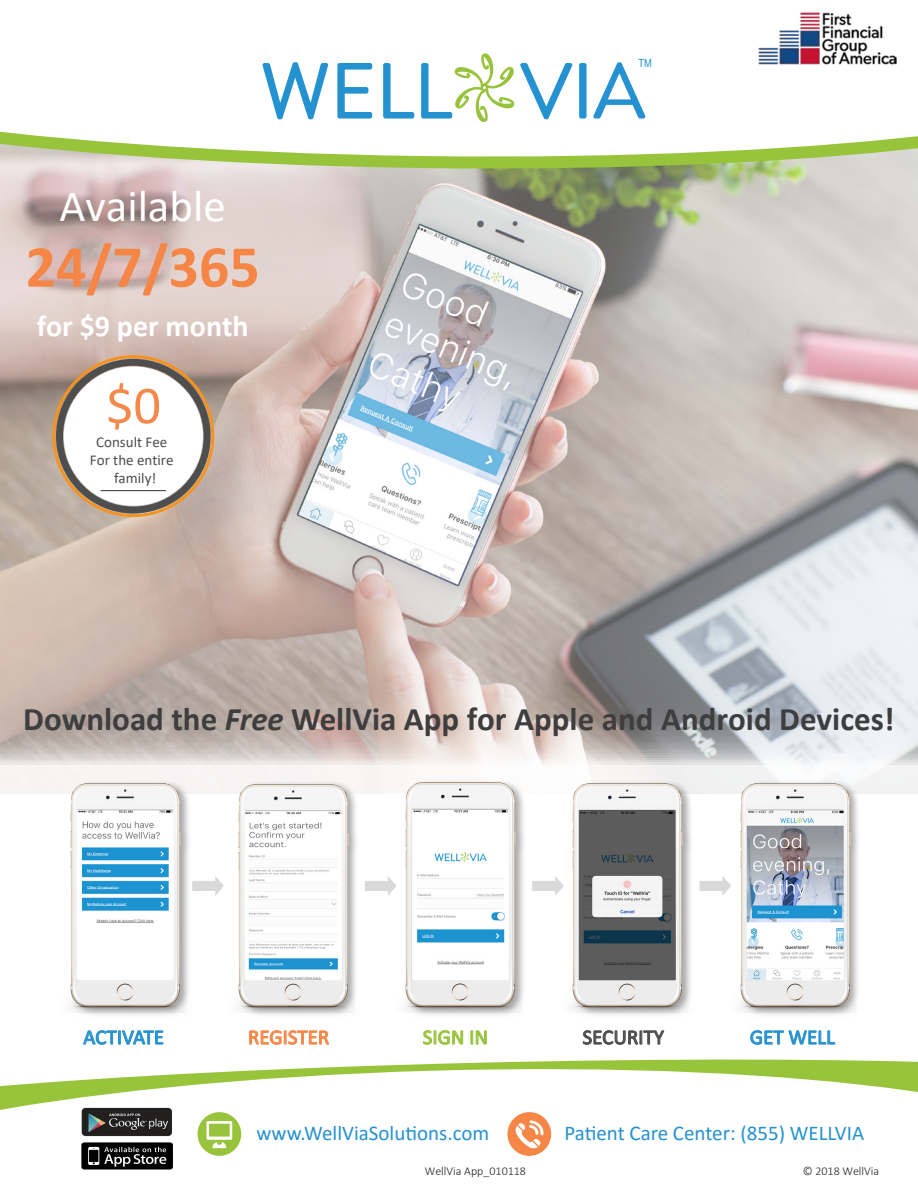
<style>
.page{position:relative;width:918px;height:1188px;background:#fff}
.page>*{position:absolute;margin:0;border:0;box-sizing:border-box;transform-origin:0 0}
.t1{font:700 60px "Calibri";color:#f58646}
.t2{font:54px "Calibri";color:#f5884b}
.t3{font:45px "Calibri";color:#fff}
.t4{font:700 33px "Calibri";color:#3e3e3f}
.t5{font:700 30px "Calibri";color:#fff}
.t6{font:21px "Calibri";color:#2491d0}
.t7{font:21px "Calibri";color:#f58646}
.t8{font:21px "Calibri";color:#4b4c4d}
.t9{font:21px "Calibri";color:#98c33c}
.t10{font:15px/18px "Calibri";color:#4d4e4e;text-align:center}
.t11{font:300 12px "Calibri";color:#231f20}
.t12{font:11.25px "Arial Narrow";color:#2491d0}
.s1{font-style:italic}
</style>
<div class="page">
<img style="left:0;top:174px;width:918px;height:620px">
<svg style="left:0;top:48px;width:918px;height:126px"></svg>
<svg style="left:262px;top:62px;width:66px;height:57px"></svg>
<svg style="left:337px;top:63px;width:35px;height:56px"></svg>
<svg style="left:383px;top:63px;width:31px;height:56px"></svg>
<svg style="left:520px;top:63px;width:52px;height:56px"></svg>
<div style="left:579px;top:63px;width:8px;height:56px;background:#2491d0;border-radius:2px"></div>
<svg style="left:593px;top:62px;width:52px;height:57px"></svg>
<svg style="left:421px;top:53px;width:93px;height:69px"></svg>
<svg style="left:0;top:1060px;width:918px;height:96px"></svg>
<div style="left:64px;top:780px;width:132px;height:241px;background:#231f20;opacity:.39"></div>
<img style="left:62px;top:776px;width:125px;height:237px">
<div style="left:232px;top:780px;width:131px;height:241px;background:#231f20;opacity:.39"></div>
<img style="left:229px;top:776px;width:125px;height:237px">
<div style="left:398px;top:779px;width:133px;height:242px;background:#231f20;opacity:.39"></div>
<img style="left:396px;top:776px;width:126px;height:237px">
<div style="left:566px;top:780px;width:132px;height:241px;background:#231f20;opacity:.39"></div>
<img style="left:564px;top:776px;width:125px;height:237px">
<div style="left:734px;top:780px;width:131px;height:241px;background:#231f20;opacity:.39"></div>
<img style="left:731px;top:776px;width:125px;height:237px">
<svg style="left:83px;top:1030px;width:80px;height:15px"></svg>
<svg style="left:249px;top:1030px;width:80px;height:15px"></svg>
<svg style="left:423px;top:1030px;width:40px;height:15px"></svg>
<svg style="left:471px;top:1030px;width:16px;height:15px"></svg>
<svg style="left:583px;top:1030px;width:81px;height:15px"></svg>
<svg style="left:750px;top:1030px;width:85px;height:15px"></svg>
<div style="left:507px;top:1112px;width:44px;height:44px;background:#f58646;border-radius:50%"></div>
<svg style="left:514px;top:1120px;width:30px;height:30px"></svg>
<div style="left:198px;top:1112px;width:43px;height:44px;background:#98c33c;border-radius:50%"></div>
<svg style="left:207px;top:1121px;width:25px;height:27px"></svg>
<svg style="left:192px;top:876px;width:32px;height:20px"></svg>
<svg style="left:365px;top:876px;width:31px;height:20px"></svg>
<svg style="left:532px;top:876px;width:32px;height:20px"></svg>
<svg style="left:699px;top:876px;width:32px;height:20px"></svg>
<img style="left:81px;top:1107px;width:93px;height:63px">
<svg style="left:52px;top:355px;width:162px;height:162px"></svg>
<hr style="left:101px;top:490px;width:65px;height:1px;background:#4e4e4e">
<img style="left:759px;top:12px;width:138px;height:53px">
<p class="t3" style="left:59px;top:175px;width:168px">Available</p>
<p class="t1" style="left:26px;top:224px;width:236px">24/7/365</p>
<p class="t5" style="left:37px;top:305px;width:214px">for $9 per month</p>
<h2 class="t2" style="left:106px;top:368px;width:56px">$0</h2>
<p class="t10" style="left:96px;top:432px;width:73px">Consult Fee</p>
<p class="t10" style="left:90px;top:450px;width:85px">For the entire family!</p>
<p class="t12" style="left:638px;top:55px;width:15px">TM</p>
<p class="t4" style="left:23px;top:696px;width:873px">Download the <span class="s1">Free</span> WellVia App for Apple and Android Devices!</p>
<p class="t6" style="left:83px;top:1023px;width:82px">ACTIVATE</p>
<p class="t7" style="left:248px;top:1023px;width:83px">REGISTER</p>
<p class="t9" style="left:423px;top:1023px;width:67px">SIGN IN</p>
<p class="t8" style="left:583px;top:1023px;width:83px">SECURITY</p>
<p class="t6" style="left:750px;top:1023px;width:87px">GET WELL</p>
<p class="t6" style="left:256px;top:1119px;width:234px">www.WellViaSolutions.com</p>
<p class="t6" style="left:564px;top:1119px;width:301px">Patient Care Center: (855) WELLVIA</p>
<p class="t11" style="left:425px;top:1163px;width:103px">WellVia App_010118</p>
<p class="t11" style="left:803px;top:1164px;width:78px">© 2018 WellVia</p>
</div>
